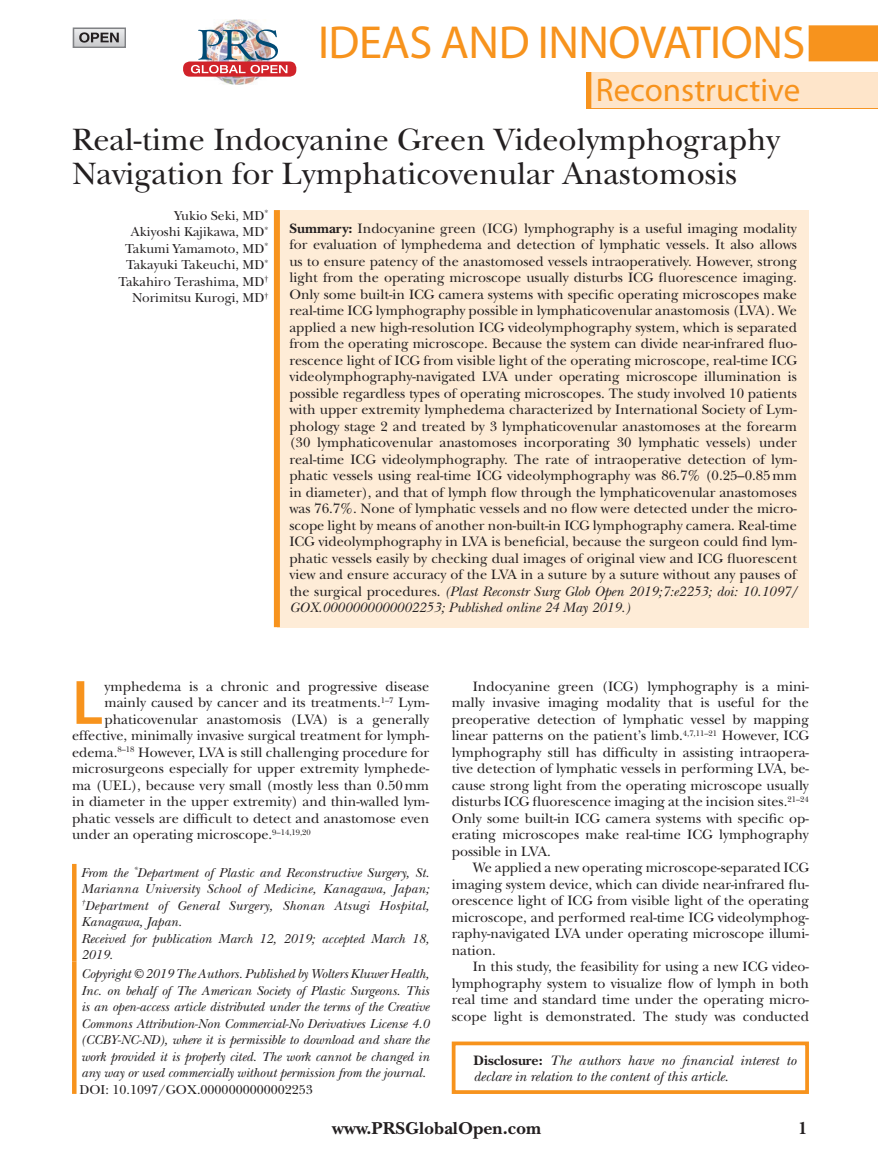
<style>
.page{position:relative;width:878px;height:1175px;background:#fff}
.page>*{position:absolute;margin:0;border:0;box-sizing:border-box;transform-origin:0 0}
.t1{font:600 63.15px "Myriad Pro";color:#f7931d}
.t2{font:46.5px "Myriad Pro";letter-spacing:-.01em;color:#f7931d}
.t3{font:33px "Myriad Pro";color:#f7931d}
.t4{font:32.25px/34.5px "New Baskerville";color:#231f20}
.t5{font:700 18px "New Baskerville";color:#231f20}
.t6{font:14.25px/16.5px "New Baskerville";color:#231f20;text-align:justify}
.t7{font:italic 14.25px/16.5px "New Baskerville";color:#231f20}
.t8{font:italic 13.5px/16.5px "New Baskerville";color:#231f20}
.t9{font:13.5px/16.5px "New Baskerville";color:#231f20;text-align:right}
.s1{font-weight:700}
.s2{font-style:italic}
.s3{font-weight:700;font-style:normal}
</style>
<div class="page">
<div style="left:73px;top:28px;width:52px;height:20px;border:2px solid #808285"></div>
<svg style="left:79px;top:32px;width:40px;height:11px"></svg>
<img style="left:214px;top:20px;width:48px;height:64px">
<svg style="left:183px;top:61px;width:113px;height:16px"></svg>
<img style="left:191px;top:29px;width:96px;height:44px">
<hr style="left:72px;top:864px;width:4px;height:97px;background:#f7931d">
<div style="left:277px;top:210px;width:531px;height:417px;background:#feecd7"></div>
<div style="left:274px;top:210px;width:6px;height:417px;background:#f7931d"></div>
<div style="left:452px;top:1041px;width:356px;height:53px;border:4px solid #f7931d"></div>
<div style="left:591px;top:72px;width:287px;height:36px;background:#fee5ca"></div>
<hr style="left:72px;top:961px;width:4px;height:132px;background:#f7931d">
<div style="left:808px;top:25px;width:70px;height:36px;background:#f7931d"></div>
<h2 class="t2" style="left:318px;top:14px;width:489px">IDEAS AND INNOVATIONS</h2>
<h3 class="t3" style="left:596px;top:69px;width:206px">RECONSTRUCTIVE</h3>
<h3 class="t4" style="left:72px;top:122px;width:709px">Real-time Indocyanine Green Videolymphography<br>Navigation for Lymphaticovenular Anastomosis</h3>
<p class="t9" style="left:118px;top:207px;width:151px">Yukio Seki, MD<sup>*<br></sup>Akiyoshi Kajikawa, MD<sup>*<br></sup>Takumi Yamamoto, MD<sup>*<br></sup>Takayuki Takeuchi, MD<sup>*<br></sup>Takahiro Terashima, MD<sup>†<br></sup>Norimitsu Kurogi, MD<sup>†</sup></p>
<p class="t6" style="left:289px;top:220px;width:509px"><span class="s1">Summary:</span> Indocyanine green (ICG) lymphography is a useful imaging modality for evaluation of lymphedema and detection of lymphatic vessels. It also allows us to ensure patency of the anastomosed vessels intraoperatively. However, strong light from the operating microscope usually disturbs ICG fluorescence imaging.<br>Only some built-in ICG camera systems with specific operating microscopes make real-time ICG lymphography possible in lymphaticovenular anastomosis (LVA). We applied a new high-resolution ICG videolymphography system, which is separated from the operating microscope. Because the system can divide near-infrared fluo&shy;rescence light of ICG from visible light of the operating microscope, real-time ICG videolymphography-navigated LVA under operating microscope illumination is possible regardless types of operating microscopes. The study involved 10 patients with upper extremity lymphedema characterized by International Society of Lym&shy;phology stage 2 and treated by 3 lymphaticovenular anastomoses at the forearm (30 lymphaticovenular anastomoses incorporating 30 lymphatic vessels) under real-time ICG videolymphography. The rate of intraoperative detection of lym&shy;phatic vessels using real-time ICG videolymphography was 86.7% (0.25–0.85mm in diameter), and that of lymph flow through the lymphaticovenular anastomoses was 76.7%. None of lymphatic vessels and no flow were detected under the micro&shy;scope light by means of another non-built-in ICG lymphography camera. Real-time ICG videolymphography in LVA is beneficial, because the surgeon could find lym&shy;phatic vessels easily by checking dual images of original view and ICG fluorescent view and ensure accuracy of the LVA in a suture by a suture without any pauses of the surgical procedures. <span class="s2">(Plast Reconstr Surg Glob Open 2019;7:e2253; doi: 10.1097/ GOX.0000000000002253; Published online 24 May 2019.)</span></p>
<h1 class="t1" style="left:72px;top:662px;width:33px">L</h1>
<p class="t6" style="left:104px;top:678px;width:326px">ymphedema is a chronic and progressive disease</p>
<p class="t6" style="left:104px;top:694px;width:326px">mainly caused by cancer and its treatments.<sup>1–7</sup> Lym-</p>
<p class="t6" style="left:104px;top:711px;width:326px">phaticovenular anastomosis (LVA) is a generally</p>
<p class="t6" style="left:72px;top:727px;width:359px">effective, minimally invasive surgical treatment for lymph-</p>
<p class="t6" style="left:72px;top:744px;width:359px">edema.<sup>8–18</sup> However, LVA is still challenging procedure for</p>
<p class="t6" style="left:72px;top:760px;width:359px">microsurgeons especially for upper extremity lymphede-</p>
<p class="t6" style="left:72px;top:777px;width:359px">ma (UEL), because very small (mostly less than 0.50mm</p>
<p class="t6" style="left:72px;top:793px;width:359px">in diameter in the upper extremity) and thin-walled lym-</p>
<p class="t6" style="left:72px;top:810px;width:358px">phatic vessels are difficult to detect and anastomose even</p>
<p class="t6" style="left:72px;top:826px;width:240px">under an operating microscope.<sup>9–14,19,20</sup></p>
<p class="t8" style="left:81px;top:864px;width:350px">From the <sup>*</sup>Department of Plastic and Reconstructive Surgery, St.<br>Marianna University School of Medicine, Kanagawa, Japan; <sup>†</sup>Department of General Surgery, Shonan Atsugi Hospital, Kanagawa, Japan.<br>Received for publication March 12, 2019; accepted March 18, 2019.</p>
<p class="t8" style="left:81px;top:965px;width:350px;text-align:justify">Copyright © 2019 The Authors. Published by Wolters Kluwer Health, Inc. on behalf of The American Society of Plastic Surgeons. This is an open-access article distributed under the terms of the Creative Commons Attribution-Non Commercial-No Derivatives License 4.0 (CCBY-NC-ND), where it is permissible to download and share the work provided it is properly cited. The work cannot be changed in any way or used commercially without permission from the journal.</p>
<p class="t9" style="left:80px;top:1081px;width:235px">DOI: 10.1097/GOX.0000000000002253</p>
<p class="t6" style="left:451px;top:678px;width:359px;text-indent:21px">Indocyanine green (ICG) lymphography is a mini&shy;mally invasive imaging modality that is useful for the preoperative detection of lymphatic vessel by mapping linear patterns on the patient’s limb.<sup>4,7,11–21</sup> However, ICG lymphography still has difficulty in assisting intraopera&shy;tive detection of lymphatic vessels in performing LVA, be&shy;cause strong light from the operating microscope usually disturbs ICG fluorescence imaging at the incision sites.<sup>21–24<br></sup>Only some built-in ICG camera systems with specific op&shy;erating microscopes make real-time ICG lymphography possible in LVA.</p>
<p class="t6" style="left:451px;top:859px;width:359px;text-indent:21px">We applied a new operating microscope-separated ICG imaging system device, which can divide near-infrared flu&shy;orescence light of ICG from visible light of the operating microscope, and performed real-time ICG videolymphog&shy;raphy-navigated LVA under operating microscope illumi&shy;nation.</p>
<p class="t6" style="left:451px;top:958px;width:359px;text-indent:21px">In this study, the feasibility for using a new ICG video&shy;lymphography system to visualize flow of lymph in both real time and standard time under the operating micro&shy;scope light is demonstrated. The study was conducted</p>
<p class="t7" style="left:473px;top:1051px;width:324px"><span class="s3">Disclosure:</span> The authors have no financial interest to declare in relation to the content of this article.</p>
<p class="t5" style="left:332px;top:1118px;width:210px">www.PRSGlobalOpen.com</p>
<p class="t5" style="left:798px;top:1118px;width:11px">1</p>
</div>
